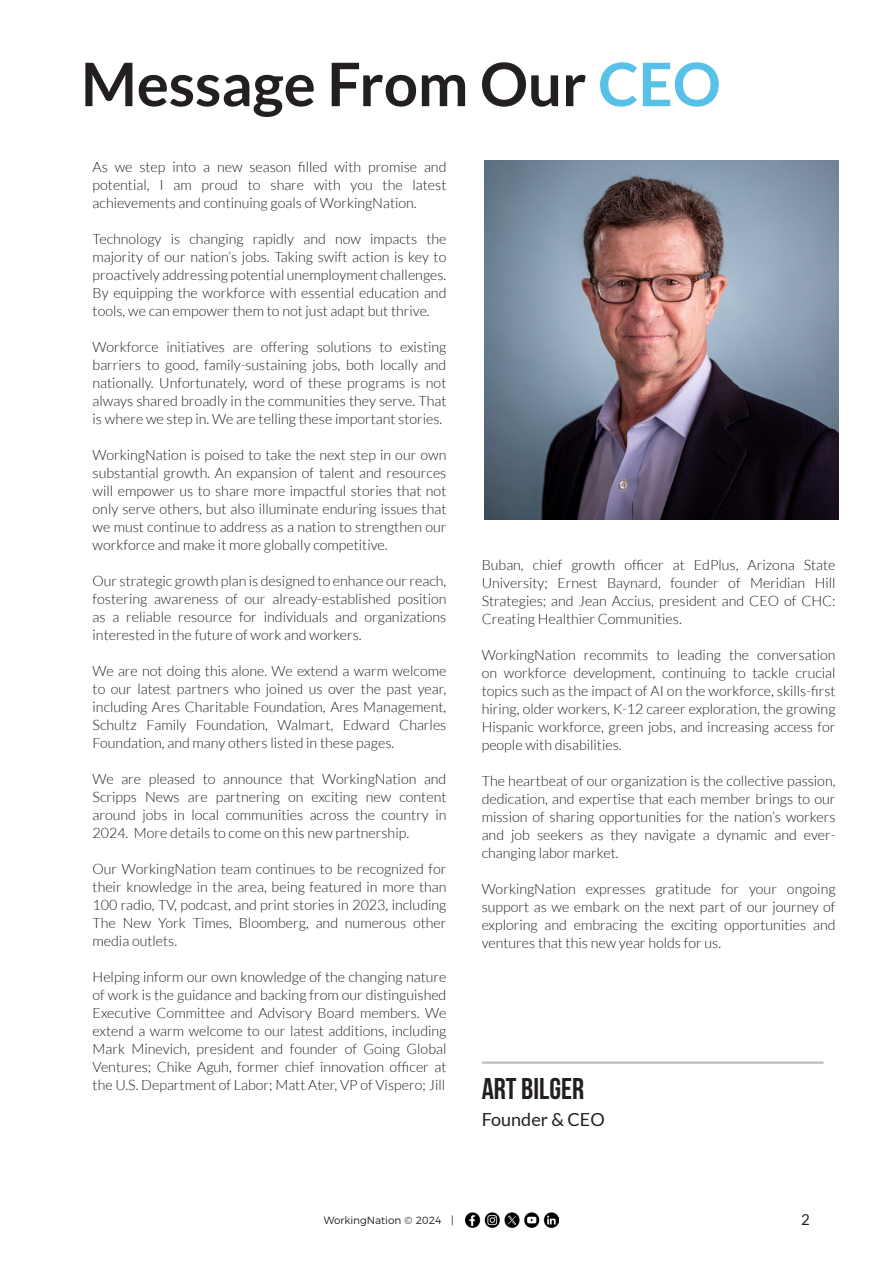
<style>
.page{position:relative;width:893px;height:1263px;background:#fff}
.page>*{position:absolute;margin:0;border:0;box-sizing:border-box;transform-origin:0 0}
._55pt_Align_left{font:700 60px "Lato";color:#231f20}
._20pt_Align_Left{font:700 30px "Bebas Neue";color:#231f20}
._12pt_Align_Left__Lato{font:18px "Lato";color:#231f20}
.t1{font:15px "Lato";color:#231f20}
._10pt_Align_Left_Jastify{font:300 14.25px/18px "Lato";color:#231f20;text-align:justify}
.t2{font:300 10.5px "Montserrat";color:#231f20}
.s1{color:#57c1e8}
</style>
<div class="page">
<img style="left:465px;top:1212px;width:93px;height:15px">
<hr style="left:482px;top:1061px;width:342px;height:3px;background:#bcbdc0">
<img style="left:484px;top:161px;width:354px;height:358px">
<p class="_55pt_Align_left" style="left:81px;top:50px;width:641px">Message From Our <span class="s1">CEO</span></p>
<p class="_10pt_Align_Left_Jastify" style="left:93px;top:158px;width:355px">As we step into a new season filled with promise and potential, I am proud to share with you the latest achievements and continuing goals of WorkingNation.</p>
<p class="_10pt_Align_Left_Jastify" style="left:93px;top:230px;width:355px">Technology is changing rapidly and now impacts the majority of our nation’s jobs. Taking swift action is key to proactively addressing potential unemployment challenges.<br>By equipping the workforce with essential education and tools, we can empower them to not just adapt but thrive.</p>
<p class="_10pt_Align_Left_Jastify" style="left:93px;top:338px;width:355px">Workforce initiatives are offering solutions to existing barriers to good, family-sustaining jobs, both locally and nationally. Unfortunately, word of these programs is not always shared broadly in the communities they serve. That is where we step in. We are telling these important stories.</p>
<p class="_10pt_Align_Left_Jastify" style="left:93px;top:446px;width:355px">WorkingNation is poised to take the next step in our own substantial growth. An expansion of talent and resources will empower us to share more impactful stories that not only serve others, but also illuminate enduring issues that we must continue to address as a nation to strengthen our workforce and make it more globally competitive.</p>
<p class="_10pt_Align_Left_Jastify" style="left:93px;top:572px;width:355px">Our strategic growth plan is designed to enhance our reach, fostering awareness of our already-established position as a reliable resource for individuals and organizations interested in the future of work and workers.</p>
<p class="_10pt_Align_Left_Jastify" style="left:93px;top:662px;width:355px">We are not doing this alone. We extend a warm welcome to our latest partners who joined us over the past year, including Ares Charitable Foundation, Ares Management, Schultz Family Foundation, Walmart, Edward Charles Foundation, and many others listed in these pages.</p>
<p class="_10pt_Align_Left_Jastify" style="left:93px;top:770px;width:355px">We are pleased to announce that WorkingNation and Scripps News are partnering on exciting new content around jobs in local communities across the country in 2024. More details to come on this new partnership.</p>
<p class="_10pt_Align_Left_Jastify" style="left:93px;top:860px;width:355px">Our WorkingNation team continues to be recognized for their knowledge in the area, being featured in more than 100 radio, TV, podcast, and print stories in 2023, including The New York Times, Bloomberg, and numerous other media outlets.</p>
<p class="_10pt_Align_Left_Jastify" style="left:93px;top:968px;width:355px">Helping inform our own knowledge of the changing nature of work is the guidance and backing from our distinguished Executive Committee and Advisory Board members. We extend a warm welcome to our latest additions, including Mark Minevich, president and founder of Going Global Ventures; Chike Aguh, former chief innovation officer at the U.S. Department of Labor; Matt Ater, VP of Vispero; Jill</p>
<p class="_10pt_Align_Left_Jastify" style="left:482px;top:556px;width:355px">Buban, chief growth officer at EdPlus, Arizona State University; Ernest Baynard, founder of Meridian Hill Strategies; and Jean Accius, president and CEO of CHC:<br>Creating Healthier Communities.</p>
<p class="_10pt_Align_Left_Jastify" style="left:482px;top:646px;width:355px">WorkingNation recommits to leading the conversation on workforce development, continuing to tackle crucial topics such as the impact of AI on the workforce, skills-first hiring, older workers, K-12 career exploration, the growing Hispanic workforce, green jobs, and increasing access for people with disabilities.</p>
<p class="_10pt_Align_Left_Jastify" style="left:482px;top:772px;width:355px">The heartbeat of our organization is the collective passion, dedication, and expertise that each member brings to our mission of sharing opportunities for the nation’s workers and job seekers as they navigate a dynamic and ever&shy;changing labor market.</p>
<p class="_10pt_Align_Left_Jastify" style="left:482px;top:880px;width:355px">WorkingNation expresses gratitude for your ongoing support as we embark on the next part of our journey of exploring and embracing the exciting opportunities and ventures that this new year holds for us.</p>
<p class="_20pt_Align_Left" style="left:482px;top:1072px;width:104px">ART BILGER</p>
<p class="_12pt_Align_Left__Lato" style="left:482px;top:1109px;width:125px">Founder &amp; CEO</p>
<p class="t2" style="left:324px;top:1212px;width:131px">WorkingNation © 2024 |</p>
<p class="t1" style="left:801px;top:1211px;width:10px">2</p>
</div>
